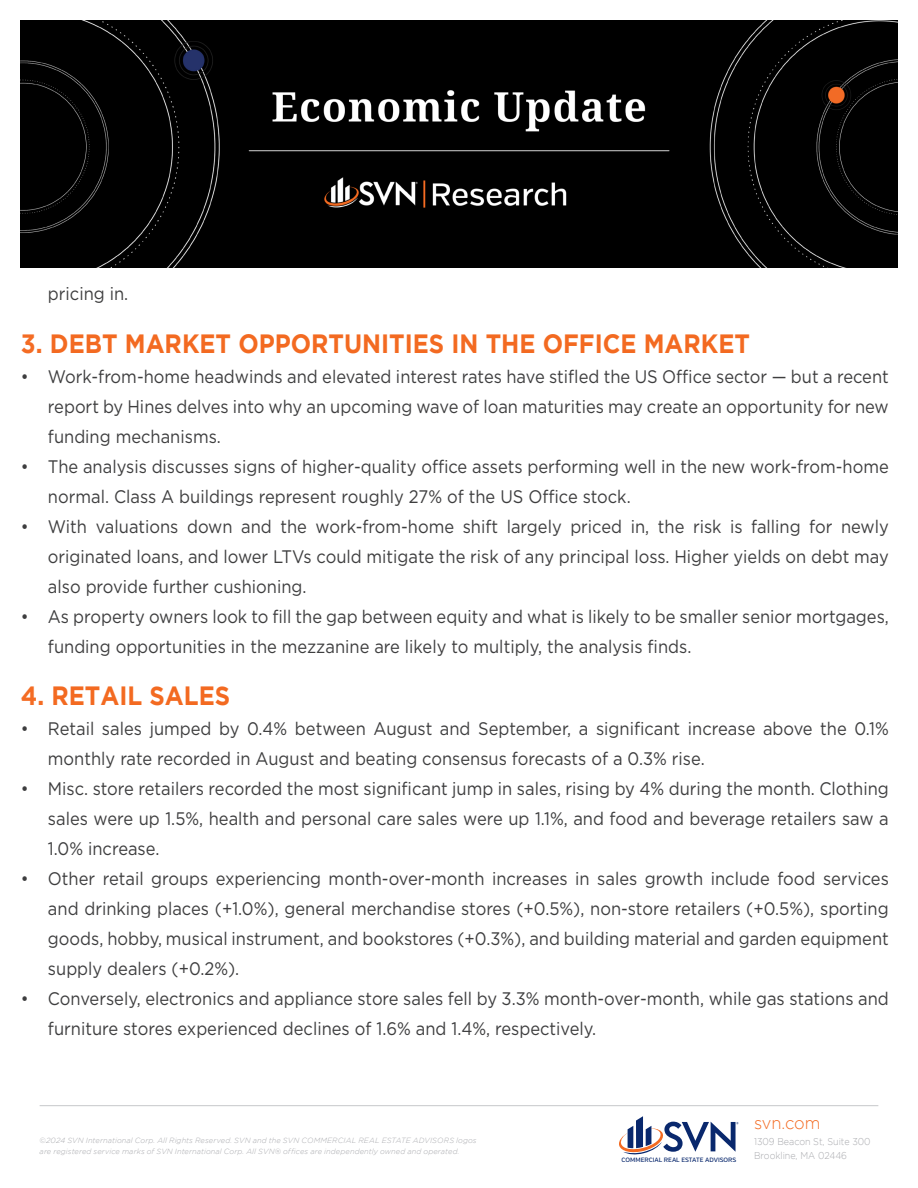
<style>
.page{position:relative;width:918px;height:1188px;background:#fff}
.page>*{position:absolute;margin:0;border:0;box-sizing:border-box;transform-origin:0 0}
.t1{font:700 26.4px "Gotham";color:#f36a21;scale:.91 1}
.t2{font:18.15px/30px "Gotham";color:#3e3e3f;text-align:justify;scale:.91 1}
.t3{font:300 17.4px "Gotham";letter-spacing:-.01em;color:#f36a21;scale:.95 1}
.t4{font:300 9.9px/13.5px "Gotham";color:#a8a9ad;scale:.91 1}
.t5{font:italic 300 7.5px/10.5px "Gotham";letter-spacing:.015em;color:#a8a9ad}
.t6{font:500 6.3px "Verb";color:#09286d}
.s1{color:#f46c24}
</style>
<div class="page">
<img style="left:21px;top:21px;width:876px;height:247px">
<hr style="left:40px;top:1105px;width:838px;height:1px;background:#c7c8ca">
<svg style="left:619px;top:1116px;width:120px;height:39px"></svg>
<p class="t2" style="left:48px;top:279px;width:90px">pricing in.</p>
<p class="t1" style="left:21px;top:328px;width:803px"><span class="s1">3.</span> DEBT MARKET OPPORTUNITIES IN THE OFFICE MARKET</p>
<p class="t2" style="left:48px;top:361px;width:926px;text-indent:-27px">• Work-from-home headwinds and elevated interest rates have stifled the US Office sector — but a recent report by Hines delves into why an upcoming wave of loan maturities may create an opportunity for new funding mechanisms.</p>
<p class="t2" style="left:48px;top:451px;width:926px;text-indent:-27px">• The analysis discusses signs of higher-quality office assets performing well in the new work-from-home normal. Class A buildings represent roughly 27% of the US Office stock.</p>
<p class="t2" style="left:48px;top:511px;width:926px;text-indent:-27px">• With valuations down and the work-from-home shift largely priced in, the risk is falling for newly originated loans, and lower LTVs could mitigate the risk of any principal loss. Higher yields on debt may also provide further cushioning.</p>
<p class="t2" style="left:48px;top:601px;width:926px;text-indent:-27px">• As property owners look to fill the gap between equity and what is likely to be smaller senior mortgages, funding opportunities in the mezzanine are likely to multiply, the analysis finds.</p>
<p class="t1" style="left:21px;top:681px;width:231px"><span class="s1">4.</span> RETAIL SALES</p>
<p class="t2" style="left:48px;top:714px;width:926px;text-indent:-27px">• Retail sales jumped by 0.4% between August and September, a significant increase above the 0.1% monthly rate recorded in August and beating consensus forecasts of a 0.3% rise.</p>
<p class="t2" style="left:48px;top:774px;width:926px;text-indent:-27px">• Misc. store retailers recorded the most significant jump in sales, rising by 4% during the month. Clothing sales were up 1.5%, health and personal care sales were up 1.1%, and food and beverage retailers saw a 1.0% increase.</p>
<p class="t2" style="left:48px;top:864px;width:926px;text-indent:-27px">• Other retail groups experiencing month-over-month increases in sales growth include food services and drinking places (+1.0%), general merchandise stores (+0.5%), non-store retailers (+0.5%), sporting goods, hobby, musical instrument, and bookstores (+0.3%), and building material and garden equipment supply dealers (+0.2%).</p>
<p class="t2" style="left:48px;top:984px;width:925px;text-indent:-27px">• Conversely, electronics and appliance store sales fell by 3.3% month-over-month, while gas stations and furniture stores experienced declines of 1.6% and 1.4%, respectively.</p>
<p class="t5" style="left:40px;top:1136px;width:438px">©2024 SVN International Corp. All Rights Reserved. SVN and the SVN COMMERCIAL REAL ESTATE ADVISORS logos are registered service marks of SVN International Corp. All SVN® offices are independently owned and operated.</p>
<p class="t6" style="left:622px;top:1156px;width:116px">COMMERCIAL REAL ESTATE ADVISORS</p>
<p class="t3" style="left:754px;top:1113px;width:71px">svn.com</p>
<p class="t4" style="left:754px;top:1135px;width:130px">1309 Beacon St, Suite 300<br>Brookline, MA 02446</p>
</div>
